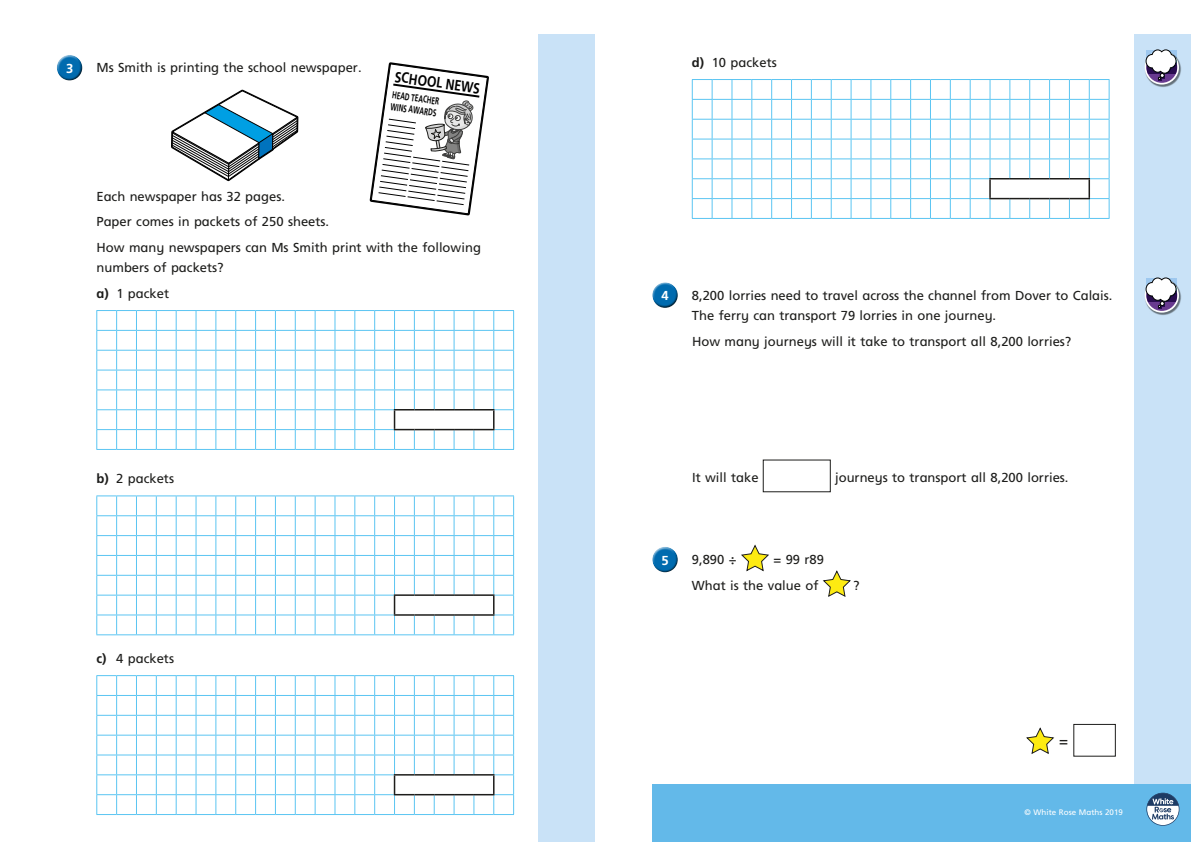
<style>
.page{position:relative;width:1191px;height:842px;background:#fff}
.page>*{position:absolute;margin:0;border:0;box-sizing:border-box;transform-origin:0 0}
.t1{font:15px "Frutiger Inf";color:#1d1d1b}
.t2{font:700 14.9px "Frutiger Inf";color:#000;scale:.81 1}
.t3{font:13px/25.7px "Frutiger Inf";color:#1d1d1b}
.t4{font:700 13px "Frutiger Inf";color:#fff}
.t5{font:700 10px/12px "Frutiger Inf";color:#000;scale:.65 1}
.t6{font:8px "Frutiger Inf";color:#fff}
.s1{font-weight:700}
</style>
<div class="page">
<div style="left:539px;top:34px;width:99px;height:808px;background:#c9e2f7"></div>
<div style="left:1134px;top:34px;width:57px;height:808px;background:#c9e2f7"></div>
<div style="left:595px;top:0;width:43px;height:842px;background:#fff"></div>
<div style="left:57px;top:54px;width:26px;height:21px;background:#fff;opacity:.75"></div>
<div style="left:57px;top:59px;width:27px;height:22px;background:#1d1d1b;opacity:.75"></div>
<svg style="left:96px;top:310px;width:418px;height:140px"></svg>
<svg style="left:96px;top:495px;width:418px;height:140px"></svg>
<hr style="left:394px;top:614px;width:20px;height:2px;background:#1d1d1b">
<hr style="left:414px;top:614px;width:20px;height:2px;background:#1d1d1b">
<hr style="left:434px;top:614px;width:20px;height:2px;background:#1d1d1b">
<hr style="left:454px;top:614px;width:20px;height:2px;background:#1d1d1b">
<hr style="left:474px;top:614px;width:20px;height:2px;background:#1d1d1b">
<svg style="left:96px;top:675px;width:418px;height:140px"></svg>
<div style="left:652px;top:785px;width:539px;height:57px;background:#63b9e9"></div>
<svg style="left:1146px;top:793px;width:33px;height:33px"></svg>
<svg style="left:692px;top:79px;width:417px;height:140px"></svg>
<div style="left:652px;top:282px;width:26px;height:20px;background:#fff;opacity:.75"></div>
<div style="left:652px;top:286px;width:27px;height:23px;background:#1d1d1b;opacity:.75"></div>
<div style="left:652px;top:546px;width:26px;height:21px;background:#fff;opacity:.75"></div>
<div style="left:652px;top:551px;width:27px;height:22px;background:#1d1d1b;opacity:.75"></div>
<svg style="left:741px;top:544px;width:28px;height:28px"></svg>
<svg style="left:823px;top:570px;width:28px;height:27px"></svg>
<svg style="left:1026px;top:727px;width:29px;height:27px"></svg>
<img style="left:1149px;top:51px;width:32px;height:36px">
<svg style="left:1145px;top:51px;width:33px;height:33px"></svg>
<div style="left:1144px;top:50px;width:35px;height:35px;border:2px solid #fff;border-radius:50%"></div>
<svg style="left:1145px;top:50px;width:31px;height:30px"></svg>
<img style="left:1149px;top:279px;width:32px;height:36px">
<svg style="left:1145px;top:279px;width:33px;height:33px"></svg>
<div style="left:1144px;top:278px;width:35px;height:35px;border:2px solid #fff;border-radius:50%"></div>
<svg style="left:1145px;top:278px;width:31px;height:30px"></svg>
<svg style="left:171px;top:89px;width:128px;height:93px"></svg>
<svg style="left:369px;top:62px;width:120px;height:154px"></svg>
<p class="t4" style="left:66px;top:61px;width:9px">3</p>
<p class="t3" style="left:96px;top:55px;width:267px">Ms Smith is printing the school newspaper.</p>
<p class="t2" style="left:396px;top:68px;width:107px;rotate:8deg">SCHOOL NEWS</p>
<p class="t5" style="left:393px;top:89px;width:74px;rotate:8deg">HEAD TEACHER<br>WINS AWARDS</p>
<p class="t3" style="left:96px;top:183px;width:386px">Each newspaper has 32 pages.<br>Paper comes in packets of 250 sheets.<br>How many newspapers can Ms Smith print with the following</p>
<p class="t3" style="left:97px;top:255px;width:129px">numbers of packets? <span class="s1">a)</span> 1 packet</p>
<p class="t3" style="left:96px;top:466px;width:79px"><span class="s1">b)</span> 2 packets</p>
<p class="t3" style="left:96px;top:645px;width:79px"><span class="s1">c)</span> 4 packets</p>
<p class="t3" style="left:692px;top:49px;width:86px"><span class="s1">d)</span> 10 packets</p>
<p class="t4" style="left:661px;top:288px;width:9px">4</p>
<p class="t3" style="left:692px;top:285px;width:422px;line-height:20px">8,200 lorries need to travel across the channel from Dover to Calais.<br>The ferry can transport 79 lorries in one journey.</p>
<p class="t3" style="left:692px;top:328px;width:381px">How many journeys will it take to transport all 8,200 lorries?</p>
<p class="t3" style="left:692px;top:464px;width:68px">It will take</p>
<p class="t3" style="left:835px;top:464px;width:235px">journeys to transport all 8,200 lorries.</p>
<p class="t3" style="left:692px;top:547px;width:134px;text-indent:82px">= 99 r89<br>What is the value of</p>
<p class="t4" style="left:661px;top:552px;width:9px">5</p>
<p class="t3" style="left:692px;top:547px;width:46px">9,890 ÷</p>
<p class="t3" style="left:853px;top:572px;width:8px">?</p>
<p class="t1" style="left:1059px;top:732px;width:10px">=</p>
<p class="t6" style="left:1024px;top:808px;width:100px">© White Rose Maths 2019</p>
</div>
